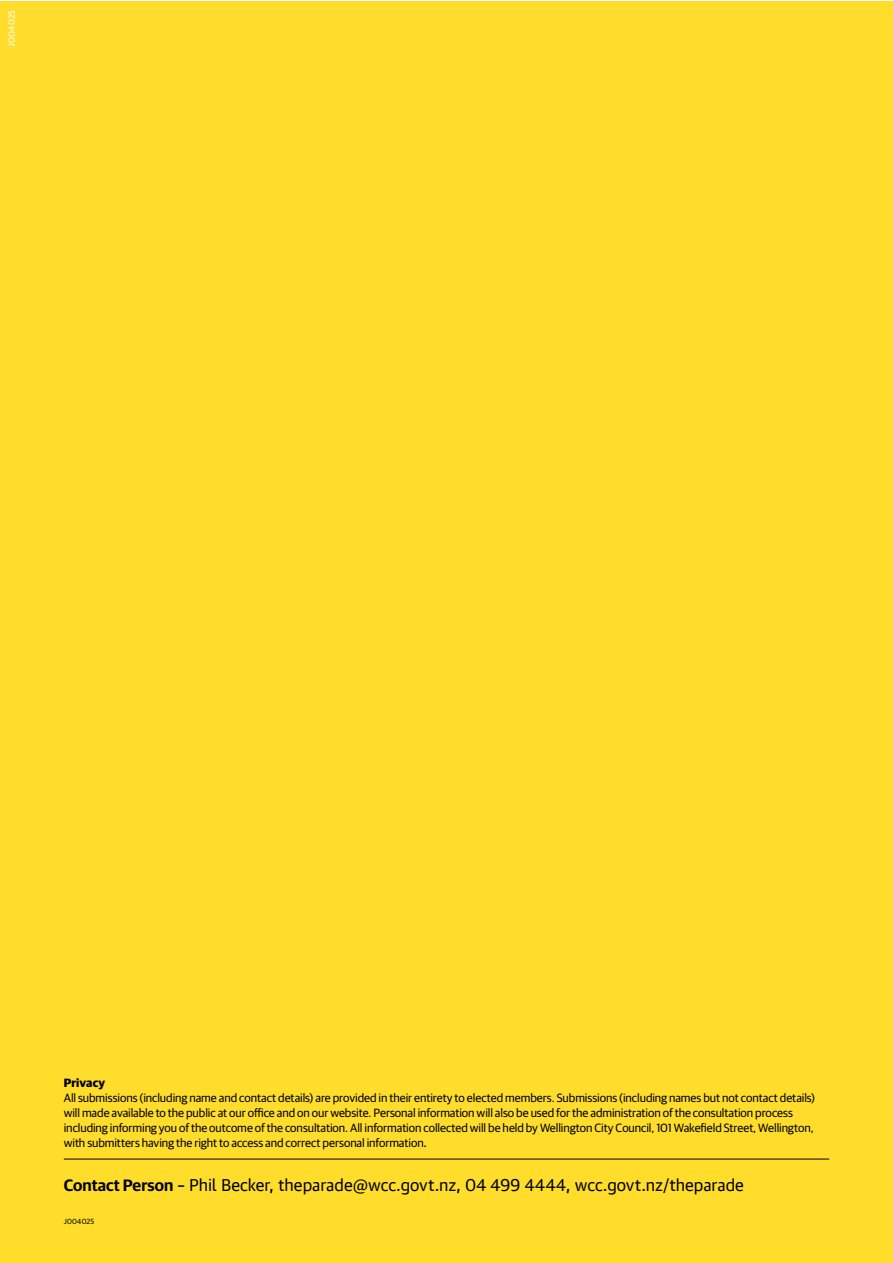
<style>
.page{position:relative;width:893px;height:1263px;background:#fff}
.page>*{position:absolute;margin:0;border:0;box-sizing:border-box;transform-origin:0 0}
.t1{font:16.5px "Guardian Text Sans TT";letter-spacing:-.005em;color:#000}
.t2{font:12px/15px "Guardian Sans";letter-spacing:-.005em;color:#000}
.t3{font:700 12px "Guardian Sans";letter-spacing:.01em;color:#000}
.t4{font:9px "Guardian Sans";letter-spacing:.025em;color:#fff}
.t5{font:7.5px "Guardian Sans";letter-spacing:.025em;color:#000}
.s1{font-family:"Guardian Text Sans TT"}
.s2{font-family:"Guardian Sans";font-weight:600}
.s3{font-weight:500}
</style>
<div class="page">
<div style="left:0;top:1px;width:892px;height:1262px;background:#ffdd2a"></div>
<hr style="left:64px;top:1159px;width:765px;height:1px;background:#000">
<p class="t4" style="left:5px;top:47px;width:38px;rotate:-90deg">J004025</p>
<p class="t3" style="left:64px;top:1074px;width:43px">Privacy</p>
<p class="t2" style="left:64px;top:1089px;width:753px">All submissions (including name and contact details) are provided in their entirety to elected members. Submissions (including names but not contact details) will made available to the public at our office and on our website. Personal information will also be used for the administration of the consultation process including informing you of the outcome of the consultation. All information collected will be held by Wellington City Council, 101 Wakefield Street, Wellington, with submitters having the right to access and correct personal information<span class="s1">.</span></p>
<h1 class="t1" style="left:64px;top:1177px;width:682px"><span class="s2">Contact Person</span> <span class="s3">–</span> Phil Becker, theparade@wcc.govt.nz, 04 499 4444, wcc.govt.nz/theparade</h1>
<p class="t5" style="left:64px;top:1216px;width:32px">J004025</p>
</div>
